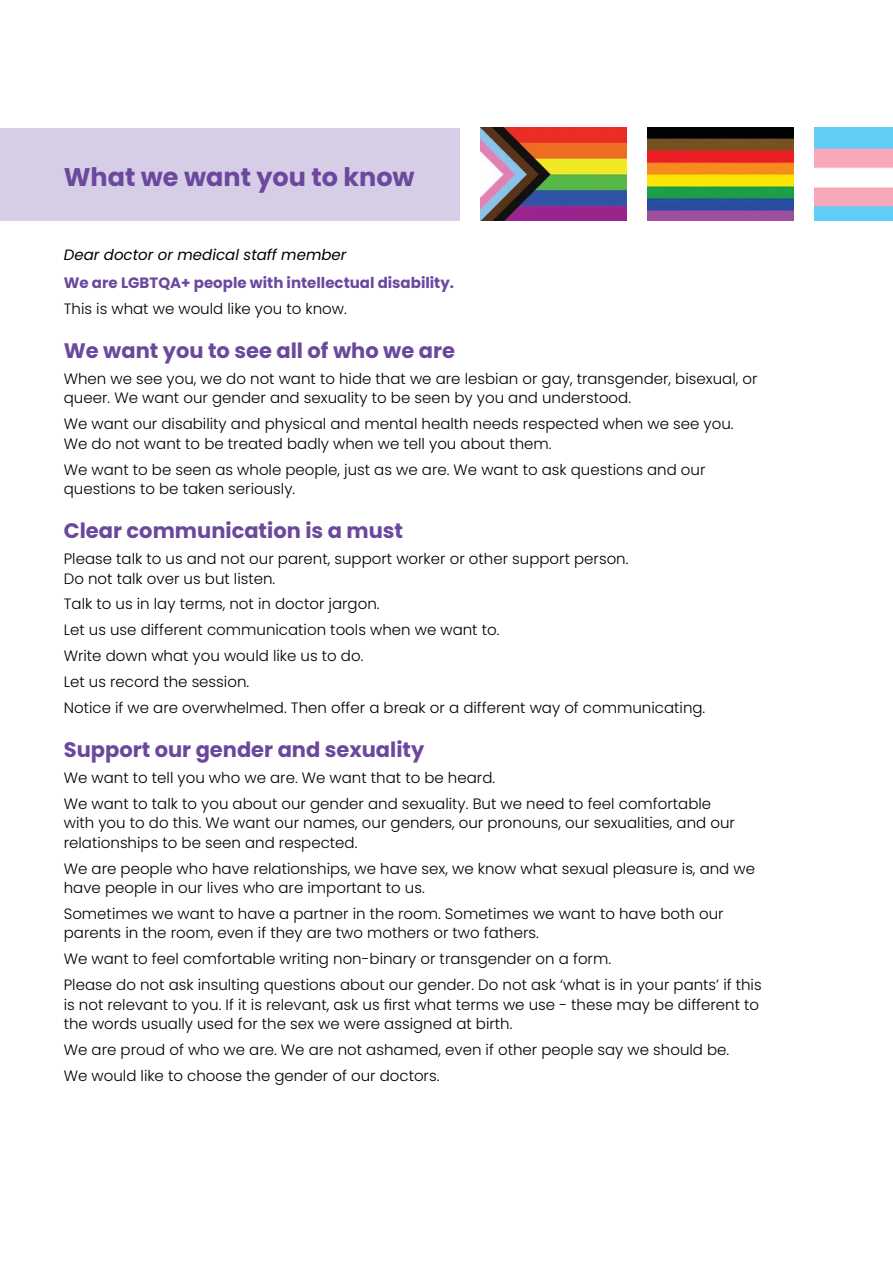
<style>
.page{position:relative;width:893px;height:1263px;background:#fff}
.page>*{position:absolute;margin:0;border:0;box-sizing:border-box;transform-origin:0 0}
.t1{font:700 25.5px "Poppins";color:#6b489d}
.t2{font:700 21px "Poppins";color:#6b489d}
.t3{font:300 15px/19.5px "Poppins";color:#000}
.t4{font:700 15px "Poppins";color:#6b489d}
.t5{font:italic 15px "Poppins";color:#000}
</style>
<div class="page">
<div style="left:0;top:128px;width:459px;height:92px;background:#d6cee7"></div>
<img style="left:480px;top:128px;width:146px;height:92px">
<img style="left:648px;top:128px;width:145px;height:92px">
<img style="left:815px;top:128px;width:78px;height:92px">
<h1 class="t1" style="left:64px;top:162px;width:352px">What we want you to know</h1>
<p class="t5" style="left:64px;top:246px;width:284px">Dear doctor or medical staff member</p>
<p class="t4" style="left:64px;top:274px;width:392px">We are LGBTQA+ people with intellectual disability.</p>
<p class="t3" style="left:64px;top:299px;width:284px">This is what we would like you to know.</p>
<h2 class="t2" style="left:64px;top:339px;width:393px">We want you to see all of who we are</h2>
<p class="t3" style="left:64px;top:369px;width:695px">When we see you, we do not want to hide that we are lesbian or gay, transgender, bisexual, or queer. We want our gender and sexuality to be seen by you and understood.</p>
<p class="t3" style="left:64px;top:414px;width:671px">We want our disability and physical and mental health needs respected when we see you.<br>We do not want to be treated badly when we tell you about them.</p>
<p class="t3" style="left:64px;top:460px;width:643px">We want to be seen as whole people, just as we are. We want to ask questions and our questions to be taken seriously.</p>
<h2 class="t2" style="left:64px;top:519px;width:341px">Clear communication is a must</h2>
<p class="t3" style="left:64px;top:549px;width:566px">Please talk to us and not our parent, support worker or other support person.<br>Do not talk over us but listen.</p>
<p class="t3" style="left:64px;top:591px;width:643px;line-height:25.8px">Talk to us in lay terms, not in doctor jargon.<br>Let us use different communication tools when we want to.<br>Write down what you would like us to do.<br>Let us record the session.<br>Notice if we are overwhelmed. Then offer a break or a different way of communicating.</p>
<h2 class="t2" style="left:64px;top:737px;width:362px">Support our gender and sexuality</h2>
<p class="t3" style="left:64px;top:765px;width:649px;line-height:25.8px">We want to tell you who we are. We want that to be heard.<br>We want to talk to you about our gender and sexuality. But we need to feel comfortable</p>
<p class="t3" style="left:64px;top:813px;width:673px">with you to do this. We want our names, our genders, our pronouns, our sexualities, and our relationships to be seen and respected.</p>
<p class="t3" style="left:64px;top:858px;width:693px">We are people who have relationships, we have sex, we know what sexual pleasure is, and we have people in our lives who are important to us.</p>
<p class="t3" style="left:64px;top:904px;width:661px">Sometimes we want to have a partner in the room. Sometimes we want to have both our parents in the room, even if they are two mothers or two fathers.</p>
<p class="t3" style="left:64px;top:946px;width:699px;line-height:25.8px">We want to feel comfortable writing non-binary or transgender on a form.<br>Please do not ask insulting questions about our gender. Do not ask ‘what is in your pants’ if this</p>
<p class="t3" style="left:64px;top:995px;width:697px">is not relevant to you. If it is relevant, ask us first what terms we use - these may be different to the words usually used for the sex we were assigned at birth.</p>
<p class="t3" style="left:64px;top:1037px;width:667px;line-height:25.8px">We are proud of who we are. We are not ashamed, even if other people say we should be.<br>We would like to choose the gender of our doctors.</p>
</div>
